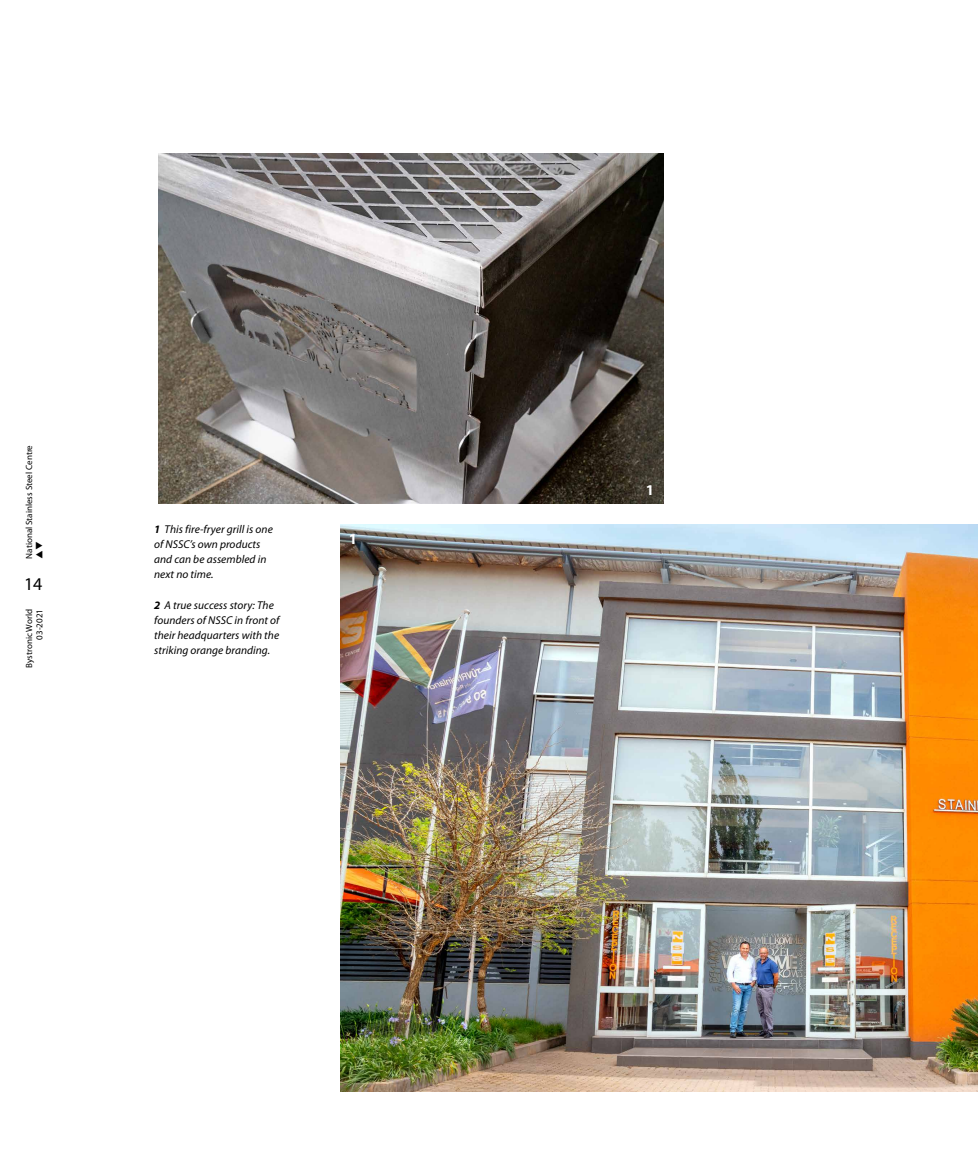
<style>
.page{position:relative;width:978px;height:1170px;background:#fff}
.page>*{position:absolute;margin:0;border:0;box-sizing:border-box;transform-origin:0 0}
.t1{font:18px "Myriad Pro";color:#000}
.t2{font:700 15px "Myriad Pro";color:#fff}
.t3{font:italic 11.4px/15.1px "Myriad Pro";letter-spacing:.005em;color:#000}
.t4{font:9px/10.5px "Myriad Pro";color:#000;text-align:right}
.s1{font-weight:700}
</style>
<div class="page">
<img style="left:159px;top:153px;width:504px;height:350px">
<img style="left:340px;top:524px;width:638px;height:567px">
<p class="t4" style="left:24px;top:558px;width:115px;rotate:-90deg">National Stainless Steel Centre</p>
<h1 class="t1" style="left:24px;top:573px;width:20px">14</h1>
<p class="t4" style="left:24px;top:667px;width:60px;rotate:-90deg">Bystronic World<br>03-2021</p>
<p class="t3" style="left:154px;top:521px;width:120px"><span class="s1">1</span> This fire-fryer grill is one of NSSC’s own products and can be assembled in next no time.</p>
<p class="t3" style="left:154px;top:597px;width:127px"><span class="s1">2</span> A true success story: The founders of NSSC in front of their headquarters with the striking orange branding.</p>
<h2 class="t2" style="left:349px;top:529px;width:10px">1</h2>
<h2 class="t2" style="left:646px;top:480px;width:10px">1</h2>
</div>
